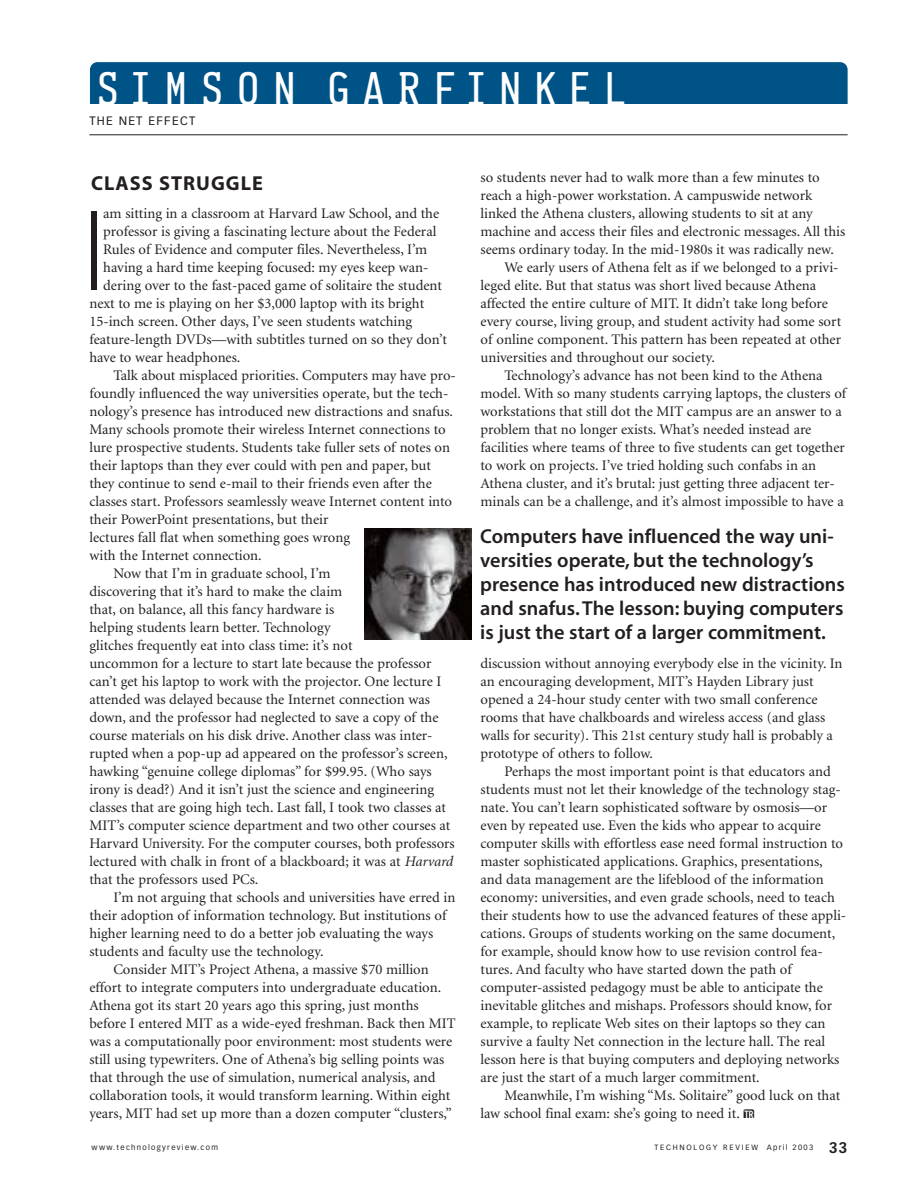
<style>
.page{position:relative;width:918px;height:1188px;background:#fff}
.page>*{position:absolute;margin:0;border:0;box-sizing:border-box;transform-origin:0 0}
.t1{font:116.7px "Myriad MM 215 600";color:#231f20}
.t2{font:46.5px "Pennsylvania";letter-spacing:.275em;color:#fff}
.t3{font:20.25px/24px "Myriad MM 565 600";color:#231f20}
.t4{font:20.25px "Myriad MM 700 600";letter-spacing:.05em;color:#231f20}
.t5{font:14.7px/18px "Minion MIT";color:#231f20}
.t6{font:12px "Vectora LH";letter-spacing:.1em;color:#231f20}
.t7{font:7.5px "Vectora LH";letter-spacing:.24em;color:#231f20}
.t8{font:7.5px "Vectora LH";letter-spacing:.175em;color:#231f20}
.s1{font-family:"Minion";font-style:italic}
.s2{font-weight:700;font-size:15px}
</style>
<div class="page">
<img style="left:365px;top:528px;width:106px;height:111px">
<div style="left:90px;top:62px;width:758px;height:66px;background:#005387;border-radius:8px"></div>
<div style="left:88px;top:105px;width:793px;height:30px;background:#fff"></div>
<hr style="left:89px;top:134px;width:759px;height:1px;background:#231f20">
<h2 class="t2" style="left:97px;top:72px;width:531px">SIMSON GARFINKEL</h2>
<p class="t6" style="left:89px;top:116px;width:107px">THE NET EFFECT</p>
<h3 class="t4" style="left:91px;top:175px;width:173px">CLASS STRUGGLE</h3>
<h1 class="t1" style="left:82px;top:207px;width:26px">I</h1>
<p class="t5" style="left:103px;top:206px;width:337px">am sitting in a classroom at Harvard Law School, and the</p>
<p class="t5" style="left:103px;top:224px;width:335px">professor is giving a fascinating lecture about the Federal</p>
<p class="t5" style="left:103px;top:242px;width:325px">Rules of Evidence and computer files. Nevertheless, I’m</p>
<p class="t5" style="left:103px;top:260px;width:327px">having a hard time keeping focused: my eyes keep wan-</p>
<p class="t5" style="left:103px;top:278px;width:340px">dering over to the fast-paced game of solitaire the student</p>
<p class="t5" style="left:89px;top:296px;width:336px">next to me is playing on her $3,000 laptop with its bright</p>
<p class="t5" style="left:89px;top:314px;width:324px">15-inch screen. Other days, I’ve seen students watching</p>
<p class="t5" style="left:89px;top:332px;width:359px">feature-length DVDs—with subtitles turned on so they don’t</p>
<p class="t5" style="left:89px;top:350px;width:153px">have to wear headphones.</p>
<p class="t5" style="left:113px;top:368px;width:344px">Talk about misplaced priorities. Computers may have pro-</p>
<p class="t5" style="left:89px;top:386px;width:361px">foundly influenced the way universities operate, but the tech-</p>
<p class="t5" style="left:89px;top:404px;width:365px">nology’s presence has introduced new distractions and snafus.</p>
<p class="t5" style="left:89px;top:422px;width:358px">Many schools promote their wireless Internet connections to</p>
<p class="t5" style="left:89px;top:440px;width:362px">lure prospective students. Students take fuller sets of notes on</p>
<p class="t5" style="left:89px;top:458px;width:343px">their laptops than they ever could with pen and paper, but</p>
<p class="t5" style="left:89px;top:476px;width:344px">they continue to send e-mail to their friends even after the</p>
<p class="t5" style="left:89px;top:494px;width:364px">classes start. Professors seamlessly weave Internet content into</p>
<p class="t5" style="left:89px;top:512px;width:241px">their PowerPoint presentations, but their</p>
<p class="t5" style="left:89px;top:530px;width:262px">lectures fall flat when something goes wrong</p>
<p class="t5" style="left:89px;top:548px;width:174px">with the Internet connection.</p>
<p class="t5" style="left:113px;top:566px;width:219px">Now that I’m in graduate school, I’m</p>
<p class="t5" style="left:89px;top:584px;width:254px">discovering that it’s hard to make the claim</p>
<p class="t5" style="left:89px;top:602px;width:246px">that, on balance, all this fancy hardware is</p>
<p class="t5" style="left:89px;top:620px;width:243px">helping students learn better. Technology</p>
<p class="t5" style="left:89px;top:638px;width:265px">glitches frequently eat into class time: it’s not</p>
<p class="t5" style="left:89px;top:656px;width:344px">uncommon for a lecture to start late because the professor</p>
<p class="t5" style="left:89px;top:674px;width:354px">can’t get his laptop to work with the projector. One lecture I</p>
<p class="t5" style="left:89px;top:692px;width:342px">attended was delayed because the Internet connection was</p>
<p class="t5" style="left:89px;top:710px;width:351px">down, and the professor had neglected to save a copy of the</p>
<p class="t5" style="left:89px;top:728px;width:345px">course materials on his disk drive. Another class was inter-</p>
<p class="t5" style="left:89px;top:746px;width:360px">rupted when a pop-up ad appeared on the professor’s screen,</p>
<p class="t5" style="left:89px;top:764px;width:344px">hawking “genuine college diplomas” for $99.95. (Who says</p>
<p class="t5" style="left:89px;top:782px;width:346px">irony is dead?) And it isn’t just the science and engineering</p>
<p class="t5" style="left:89px;top:800px;width:358px">classes that are going high tech. Last fall, I took two classes at</p>
<p class="t5" style="left:89px;top:818px;width:363px">MIT’s computer science department and two other courses at</p>
<p class="t5" style="left:89px;top:836px;width:367px">Harvard University. For the computer courses, both professors</p>
<p class="t5" style="left:89px;top:854px;width:365px">lectured with chalk in front of a blackboard; it was at <span class="s1">Harvard</span></p>
<p class="t5" style="left:89px;top:872px;width:171px">that the professors used PCs.</p>
<p class="t5" style="left:113px;top:890px;width:343px">I’m not arguing that schools and universities have erred in</p>
<p class="t5" style="left:89px;top:908px;width:358px">their adoption of information technology. But institutions of</p>
<p class="t5" style="left:89px;top:926px;width:345px">higher learning need to do a better job evaluating the ways</p>
<p class="t5" style="left:89px;top:944px;width:236px">students and faculty use the technology.</p>
<p class="t5" style="left:113px;top:962px;width:317px">Consider MIT’s Project Athena, a massive $70 million</p>
<p class="t5" style="left:89px;top:980px;width:353px">effort to integrate computers into undergraduate education.</p>
<p class="t5" style="left:89px;top:998px;width:331px">Athena got its start 20 years ago this spring, just months</p>
<p class="t5" style="left:89px;top:1016px;width:368px">before I entered MIT as a wide-eyed freshman. Back then MIT</p>
<p class="t5" style="left:89px;top:1034px;width:364px">was a computationally poor environment: most students were</p>
<p class="t5" style="left:89px;top:1052px;width:356px">still using typewriters. One of Athena’s big selling points was</p>
<p class="t5" style="left:89px;top:1070px;width:348px">that through the use of simulation, numerical analysis, and</p>
<p class="t5" style="left:89px;top:1088px;width:363px">collaboration tools, it would transform learning. Within eight</p>
<p class="t5" style="left:89px;top:1106px;width:364px">years, MIT had set up more than a dozen computer “clusters,”</p>
<p class="t5" style="left:481px;top:170px;width:341px">so students never had to walk more than a few minutes to</p>
<p class="t5" style="left:481px;top:188px;width:333px">reach a high-power workstation. A campuswide network</p>
<p class="t5" style="left:481px;top:206px;width:334px">linked the Athena clusters, allowing students to sit at any</p>
<p class="t5" style="left:481px;top:224px;width:366px">machine and access their files and electronic messages. All this</p>
<p class="t5" style="left:481px;top:242px;width:355px">seems ordinary today. In the mid-1980s it was radically new.</p>
<p class="t5" style="left:505px;top:260px;width:336px">We early users of Athena felt as if we belonged to a privi-</p>
<p class="t5" style="left:481px;top:278px;width:337px">leged elite. But that status was short lived because Athena</p>
<p class="t5" style="left:481px;top:296px;width:349px">affected the entire culture of MIT. It didn’t take long before</p>
<p class="t5" style="left:481px;top:314px;width:362px">every course, living group, and student activity had some sort</p>
<p class="t5" style="left:481px;top:332px;width:362px">of online component. This pattern has been repeated at other</p>
<p class="t5" style="left:481px;top:350px;width:236px">universities and throughout our society.</p>
<p class="t5" style="left:505px;top:368px;width:320px">Technology’s advance has not been kind to the Athena</p>
<p class="t5" style="left:481px;top:386px;width:367px">model. With so many students carrying laptops, the clusters of</p>
<p class="t5" style="left:481px;top:404px;width:363px">workstations that still dot the MIT campus are an answer to a</p>
<p class="t5" style="left:481px;top:422px;width:332px">problem that no longer exists. What’s needed instead are</p>
<p class="t5" style="left:481px;top:440px;width:366px">facilities where teams of three to five students can get together</p>
<p class="t5" style="left:481px;top:458px;width:337px">to work on projects. I’ve tried holding such confabs in an</p>
<p class="t5" style="left:481px;top:476px;width:356px">Athena cluster, and it’s brutal: just getting three adjacent ter-</p>
<p class="t5" style="left:481px;top:494px;width:365px">minals can be a challenge, and it’s almost impossible to have a</p>
<h3 class="t3" style="left:480px;top:526px;width:366px">Computers have influenced the way uni&shy;versities operate, but the technology’s presence has introduced new distractions and snafus. The lesson: buying computers is just the start of a larger commitment.</h3>
<p class="t5" style="left:481px;top:656px;width:364px">discussion without annoying everybody else in the vicinity. In an encouraging development, MIT’s Hayden Library just opened a 24-hour study center with two small conference rooms that have chalkboards and wireless access (and glass walls for security). This 21st century study hall is probably a prototype of others to follow.</p>
<p class="t5" style="left:481px;top:764px;width:367px;text-indent:24px">Perhaps the most important point is that educators and students must not let their knowledge of the technology stag&shy;nate. You can’t learn sophisticated software by osmosis—or even by repeated use. Even the kids who appear to acquire computer skills with effortless ease need formal instruction to master sophisticated applications. Graphics, presentations, and data management are the lifeblood of the information economy: universities, and even grade schools, need to teach their students how to use the advanced features of these appli&shy;cations. Groups of students working on the same document, for example, should know how to use revision control fea&shy;tures. And faculty who have started down the path of computer-assisted pedagogy must be able to anticipate the inevitable glitches and mishaps. Professors should know, for example, to replicate Web sites on their laptops so they can survive a faulty Net connection in the lecture hall. The real lesson here is that buying computers and deploying networks are just the start of a much larger commitment.</p>
<p class="t5" style="left:481px;top:1088px;width:361px;text-indent:24px">Meanwhile, I’m wishing “Ms. Solitaire” good luck on that law school final exam: she’s going to need it. ◊</p>
<p class="t8" style="left:92px;top:1144px;width:128px">www.technologyreview.com</p>
<p class="t7" style="left:654px;top:1144px;width:195px">TECHNOLOGY REVIEW April 2003 <span class="s2">33</span></p>
</div>
